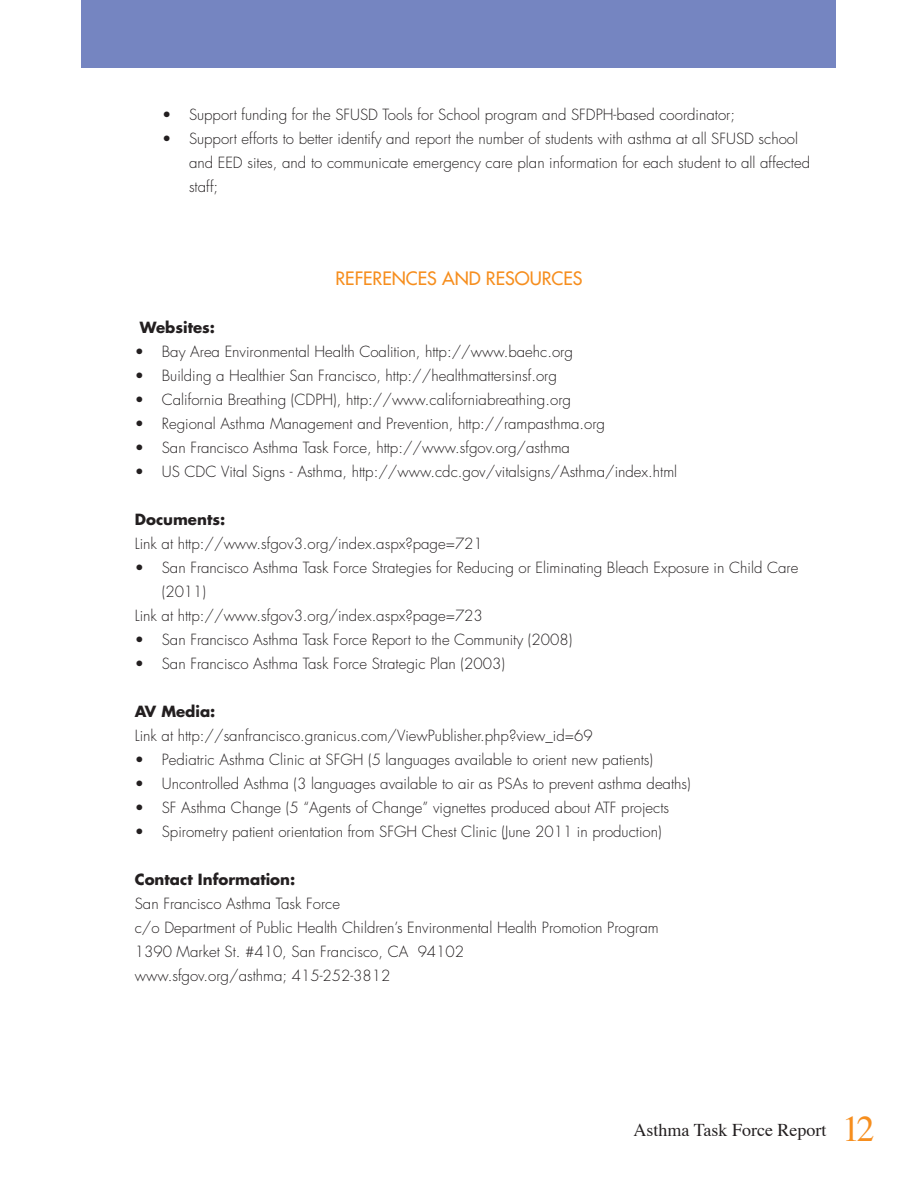
<style>
.page{position:relative;width:918px;height:1188px;background:#fff}
.page>*{position:absolute;margin:0;border:0;box-sizing:border-box;transform-origin:0 0}
.t1{font:18px "Times";color:#231f20}
.t2{font:500 18px "Futura Std";color:#f68e1e}
.t3{font:300 15px/24px "Futura Std";color:#231f20}
.t4{font:700 15px "Futura Std";color:#231f20}
.s1{font-size:36px;color:#f68e1e}
</style>
<div class="page">
<div style="left:82px;top:0;width:754px;height:68px;background:#7585c1"></div>
<p class="t3" style="left:162px;top:103px;width:575px">• Support funding for the SFUSD Tools for School program and SFDPH-based coordinator;</p>
<p class="t3" style="left:189px;top:127px;width:623px;text-indent:-27px">• Support efforts to better identify and report the number of students with asthma at all SFUSD school and EED sites, and to communicate emergency care plan information for each student to all affected staff;</p>
<p class="t2" style="left:336px;top:267px;width:248px">REFERENCES AND RESOURCES</p>
<p class="t4" style="left:140px;top:317px;width:77px">Websites:</p>
<p class="t3" style="left:135px;top:340px;width:440px">• Bay Area Environmental Health Coalition, http://www.baehc.org</p>
<p class="t3" style="left:135px;top:364px;width:424px">• Building a Healthier San Francisco, http://healthmattersinsf.org</p>
<p class="t3" style="left:135px;top:388px;width:438px">• California Breathing (CDPH), http://www.californiabreathing.org</p>
<p class="t3" style="left:135px;top:412px;width:472px">• Regional Asthma Management and Prevention, http://rampasthma.org</p>
<p class="t3" style="left:135px;top:436px;width:437px">• San Francisco Asthma Task Force, http://www.sfgov.org/asthma</p>
<p class="t3" style="left:135px;top:460px;width:544px">• US CDC Vital Signs - Asthma, http://www.cdc.gov/vitalsigns/Asthma/index.html</p>
<p class="t4" style="left:135px;top:509px;width:92px">Documents:</p>
<p class="t3" style="left:135px;top:532px;width:350px">Link at http://www.sfgov3.org/index.aspx?page=721</p>
<p class="t3" style="left:135px;top:556px;width:665px">• San Francisco Asthma Task Force Strategies for Reducing or Eliminating Bleach Exposure in Child Care</p>
<p class="t3" style="left:162px;top:580px;width:46px">(2011)</p>
<p class="t3" style="left:135px;top:604px;width:350px">Link at http://www.sfgov3.org/index.aspx?page=723</p>
<p class="t3" style="left:135px;top:628px;width:439px">• San Francisco Asthma Task Force Report to the Community (2008)</p>
<p class="t3" style="left:135px;top:652px;width:372px">• San Francisco Asthma Task Force Strategic Plan (2003)</p>
<p class="t4" style="left:135px;top:701px;width:82px">AV Media:</p>
<p class="t3" style="left:135px;top:724px;width:459px">Link at http://sanfrancisco.granicus.com/ViewPublisher.php?view_id=69</p>
<p class="t3" style="left:135px;top:748px;width:520px">• Pediatric Asthma Clinic at SFGH (5 languages available to orient new patients)</p>
<p class="t3" style="left:135px;top:772px;width:557px">• Uncontrolled Asthma (3 languages available to air as PSAs to prevent asthma deaths)</p>
<p class="t3" style="left:135px;top:796px;width:536px">• SF Asthma Change (5 “Agents of Change” vignettes produced about ATF projects</p>
<p class="t3" style="left:135px;top:820px;width:528px">• Spirometry patient orientation from SFGH Chest Clinic (June 2011 in production)</p>
<p class="t4" style="left:135px;top:869px;width:162px">Contact Information:</p>
<p class="t3" style="left:135px;top:892px;width:525px">San Francisco Asthma Task Force<br>c/o Department of Public Health Children’s Environmental Health Promotion Program 1390 Market St. #410, San Francisco, CA 94102<br>www.sfgov.org/asthma; 415-252-3812</p>
<p class="t1" style="left:634px;top:1113px;width:242px">Asthma Task Force Report <span class="s1">12</span></p>
</div>
